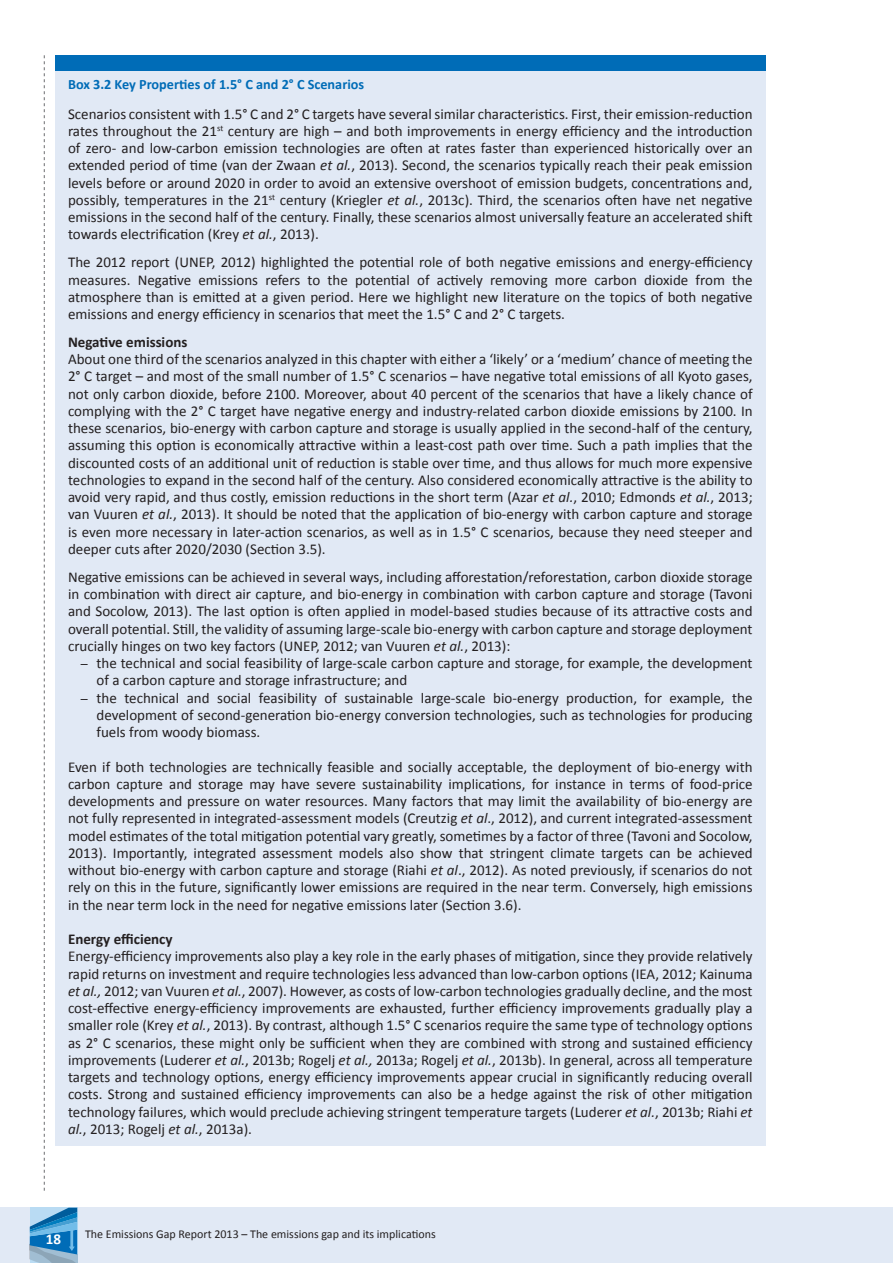
<style>
.page{position:relative;width:893px;height:1263px;background:#fff}
.page>*{position:absolute;margin:0;border:0;box-sizing:border-box;transform-origin:0 0}
.t1{font:15px/17.2px "Calibri";color:#231f20;text-align:justify}
.t2{font:700 15px "Calibri";color:#231f20}
.t3{font:700 15px "Calibri";color:#fff}
.t4{font:700 14.25px "Calibri";color:#006cb7}
.t5{font:12px "Calibri";color:#231f20}
.s1{font-style:italic}
</style>
<div class="page">
<div style="left:0;top:1208px;width:893px;height:55px;background:#e1e9f5"></div>
<svg style="left:30px;top:1208px;width:47px;height:55px;background:#5199c9"></svg>
<svg style="left:44px;top:55px;width:1px;height:1136px"></svg>
<div style="left:55px;top:56px;width:710px;height:1090px;background:#e1e9f5"></div>
<div style="left:55px;top:55px;width:710px;height:15px;background:#006cb7"></div>
<p class="t4" style="left:68px;top:76px;width:298px">Box 3.2 Key Properties of 1.5° C and 2° C Scenarios</p>
<p class="t1" style="left:68px;top:105px;width:686px">Scenarios consistent with 1.5° C and 2° C targets have several similar characteristics. First, their emission-reduction rates throughout the 21<sup>st</sup> century are high – and both improvements in energy efficiency and the introduction of zero- and low-carbon emission technologies are often at rates faster than experienced historically over an extended period of time (van der Zwaan <span class="s1">et al.</span>, 2013). Second, the scenarios typically reach their peak emission levels before or around 2020 in order to avoid an extensive overshoot of emission budgets, concentrations and, possibly, temperatures in the 21<sup>st</sup> century (Kriegler <span class="s1">et al.</span>, 2013c). Third, the scenarios often have net negative emissions in the second half of the century. Finally, these scenarios almost universally feature an accelerated shift towards electrification (Krey <span class="s1">et al.</span>, 2013).</p>
<p class="t1" style="left:68px;top:254px;width:686px">The 2012 report (UNEP, 2012) highlighted the potential role of both negative emissions and energy-efficiency measures. Negative emissions refers to the potential of actively removing more carbon dioxide from the atmosphere than is emitted at a given period. Here we highlight new literature on the topics of both negative emissions and energy efficiency in scenarios that meet the 1.5° C and 2° C targets.</p>
<p class="t2" style="left:68px;top:332px;width:121px">Negative emissions</p>
<p class="t1" style="left:68px;top:351px;width:686px">About one third of the scenarios analyzed in this chapter with either a ‘likely’ or a ‘medium’ chance of meeting the 2° C target – and most of the small number of 1.5° C scenarios – have negative total emissions of all Kyoto gases, not only carbon dioxide, before 2100. Moreover, about 40 percent of the scenarios that have a likely chance of complying with the 2° C target have negative energy and industry-related carbon dioxide emissions by 2100. In these scenarios, bio-energy with carbon capture and storage is usually applied in the second-half of the century, assuming this option is economically attractive within a least-cost path over time. Such a path implies that the discounted costs of an additional unit of reduction is stable over time, and thus allows for much more expensive technologies to expand in the second half of the century. Also considered economically attractive is the ability to avoid very rapid, and thus costly, emission reductions in the short term (Azar <span class="s1">et al.</span>, 2010; Edmonds <span class="s1">et al.</span>, 2013; van Vuuren <span class="s1">et al.</span>, 2013). It should be noted that the application of bio-energy with carbon capture and storage is even more necessary in later-action scenarios, as well as in 1.5° C scenarios, because they need steeper and deeper cuts after 2020/2030 (Section 3.5).</p>
<p class="t1" style="left:68px;top:568px;width:686px">Negative emissions can be achieved in several ways, including afforestation/reforestation, carbon dioxide storage in combination with direct air capture, and bio-energy in combination with carbon capture and storage (Tavoni and Socolow, 2013). The last option is often applied in model-based studies because of its attractive costs and overall potential. Still, the validity of assuming large-scale bio-energy with carbon capture and storage deployment crucially hinges on two key factors (UNEP, 2012; van Vuuren <span class="s1">et al.</span>, 2013):</p>
<p class="t1" style="left:97px;top:654px;width:658px">the technical and social feasibility of large-scale carbon capture and storage, for example, the development of a carbon capture and storage infrastructure; and</p>
<p class="t1" style="left:97px;top:689px;width:658px">the technical and social feasibility of sustainable large-scale bio-energy production, for example, the development of second-generation bio-energy conversion technologies, such as technologies for producing fuels from woody biomass.</p>
<p class="t1" style="left:68px;top:758px;width:686px">Even if both technologies are technically feasible and socially acceptable, the deployment of bio-energy with carbon capture and storage may have severe sustainability implications, for instance in terms of food-price developments and pressure on water resources. Many factors that may limit the availability of bio-energy are not fully represented in integrated-assessment models (Creutzig <span class="s1">et al</span>., 2012), and current integrated-assessment model estimates of the total mitigation potential vary greatly, sometimes by a factor of three (Tavoni and Socolow, 2013). Importantly, integrated assessment models also show that stringent climate targets can be achieved without bio-energy with carbon capture and storage (Riahi <span class="s1">et al</span>., 2012). As noted previously, if scenarios do not rely on this in the future, significantly lower emissions are required in the near term. Conversely, high emissions in the near term lock in the need for negative emissions later (Section 3.6).</p>
<p class="t2" style="left:68px;top:929px;width:106px">Energy efficiency</p>
<p class="t1" style="left:68px;top:948px;width:686px">Energy-efficiency improvements also play a key role in the early phases of mitigation, since they provide relatively rapid returns on investment and require technologies less advanced than low-carbon options (IEA, 2012; Kainuma <span class="s1">et al.,</span> 2012; van Vuuren <span class="s1">et al.</span>, 2007). However, as costs of low-carbon technologies gradually decline, and the most cost-effective energy-efficiency improvements are exhausted, further efficiency improvements gradually play a smaller role (Krey <span class="s1">et al.</span>, 2013). By contrast, although 1.5° C scenarios require the same type of technology options as 2° C scenarios, these might only be sufficient when they are combined with strong and sustained efficiency improvements (Luderer <span class="s1">et al.</span>, 2013b; Rogelj <span class="s1">et al.,</span> 2013a; Rogelj <span class="s1">et al.</span>, 2013b). In general, across all temperature targets and technology options, energy efficiency improvements appear crucial in significantly reducing overall costs. Strong and sustained efficiency improvements can also be a hedge against the risk of other mitigation technology failures, which would preclude achieving stringent temperature targets (Luderer <span class="s1">et al.</span>, 2013b; Riahi <span class="s1">et al.</span>, 2013; Rogelj <span class="s1">et al.</span>, 2013a).</p>
<p class="t3" style="left:46px;top:1229px;width:17px">18</p>
<p class="t5" style="left:85px;top:1226px;width:352px">The Emissions Gap Report 2013 – The emissions gap and its implications</p>
</div>
